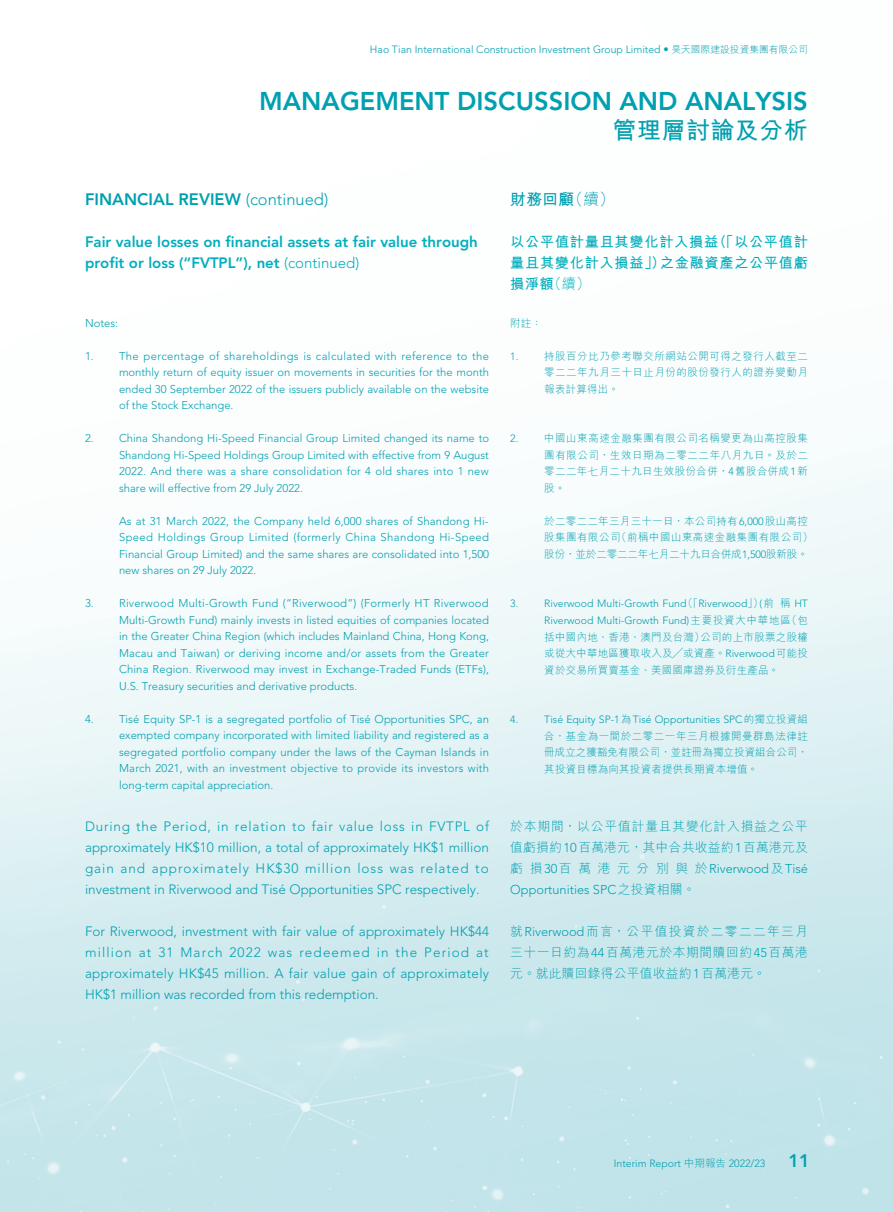
<style>
.page{position:relative;width:893px;height:1212px;background:#fff}
.page>*{position:absolute;margin:0;border:0;box-sizing:border-box;transform-origin:0 0}
.t1{font:800 25.5px "Avenir LT Std";color:#00a0b0}
.t2{font:700 24px "M Hei HK";letter-spacing:.02em;color:#00a0b0}
.t3{font:800 18px "Avenir LT Std";color:#00a0b0}
._01_H1_E{font:800 16.5px "Avenir LT Std";color:#00a0b0}
._001_H1_C{font:700 15.75px "M Hei HK";color:#00a0b0}
._02_H2_E{font:800 15px/21px "Avenir LT Std";color:#00aebd}
._002_H2_C{font:700 14.25px/21px "M Hei HK";letter-spacing:.045em;color:#00aebd;text-align:justify}
._00_txt_E{font:300 13.5px/21px "Avenir LT Std";color:#00a0b0;text-align:justify}
._000_txt_C{font:300 12.75px/21px "M Hei HK";letter-spacing:.045em;color:#00a0b0;text-align:justify}
._06_Notes_E{font:300 11.25px/16.5px "Avenir LT Std";color:#00a0b0;text-align:justify}
._006_Notes_C{font:300 10.5px/16.5px "M Hei HK";letter-spacing:.03em;color:#00a0b0;text-align:justify}
._006_Notes_C-2{font:300 10.5px "Avenir LT Std";color:#00a0b0}
.s1{font-family:"Eurostile LT Std";font-weight:700;font-stretch:condensed}
.s2{font-family:"M Hei HK";font-size:9.75px}
.s3{font-weight:300}
.s4{font-family:"Avenir LT Std"}
.s5{font-family:"M Hei HK"}
</style>
<div class="page">
<p class="_006_Notes_C-2" style="left:370px;top:43px;width:439px">Hao Tian International Construction Investment Group Limited <span class="s1">•</span> <span class="s2">昊天國際建設投資集團有限公司</span></p>
<h1 class="t1" style="left:259px;top:86px;width:550px">MANAGEMENT DISCUSSION AND ANALYSIS</h1>
<h2 class="t2" style="left:612px;top:113px;width:197px">管理層討論及分析</h2>
<p class="_01_H1_E" style="left:85px;top:190px;width:245px">FINANCIAL REVIEW <span class="s3">(continued)</span></p>
<p class="_02_H2_E" style="left:85px;top:231px;width:394px">Fair value losses on financial assets at fair value through profit or loss (“FVTPL”), net <span class="s3">(continued)</span></p>
<p class="_06_Notes_E" style="left:85px;top:314px;width:35px">Notes:</p>
<p class="_06_Notes_E" style="left:119px;top:347px;width:372px;text-indent:-34px">1. The percentage of shareholdings is calculated with reference to the monthly return of equity issuer on movements in securities for the month ended 30 September 2022 of the issuers publicly available on the website of the Stock Exchange.</p>
<p class="_06_Notes_E" style="left:119px;top:430px;width:372px;text-indent:-34px">2. China Shandong Hi-Speed Financial Group Limited changed its name to Shandong Hi-Speed Holdings Group Limited with effective from 9 August 2022. And there was a share consolidation for 4 old shares into 1 new share will effective from 29 July 2022.</p>
<p class="_06_Notes_E" style="left:119px;top:512px;width:372px">As at 31 March 2022, the Company held 6,000 shares of Shandong Hi-Speed Holdings Group Limited (formerly China Shandong Hi-Speed Financial Group Limited) and the same shares are consolidated into 1,500 new shares on 29 July 2022.</p>
<p class="_06_Notes_E" style="left:119px;top:595px;width:372px;text-indent:-34px">3. Riverwood Multi-Growth Fund (“Riverwood”) (Formerly HT Riverwood Multi-Growth Fund) mainly invests in listed equities of companies located in the Greater China Region (which includes Mainland China, Hong Kong, Macau and Taiwan) or deriving income and/or assets from the Greater China Region. Riverwood may invest in Exchange-Traded Funds (ETFs), U.S. Treasury securities and derivative products.</p>
<p class="_06_Notes_E" style="left:119px;top:710px;width:372px;text-indent:-34px">4. Tisé Equity SP-1 is a segregated portfolio of Tisé Opportunities SPC, an exempted company incorporated with limited liability and registered as a segregated portfolio company under the laws of the Cayman Islands in March 2021, with an investment objective to provide its investors with long-term capital appreciation.</p>
<p class="_00_txt_E" style="left:85px;top:815px;width:405px">During the Period, in relation to fair value loss in FVTPL of approximately HK$10 million, a total of approximately HK$1 million gain and approximately HK$30 million loss was related to investment in Riverwood and Tisé Opportunities SPC respectively.</p>
<p class="_00_txt_E" style="left:85px;top:920px;width:406px">For Riverwood, investment with fair value of approximately HK$44 million at 31 March 2022 was redeemed in the Period at approximately HK$45 million. A fair value gain of approximately HK$1 million was recorded from this redemption.</p>
<p class="_001_H1_C" style="left:510px;top:188px;width:106px">財務回顧<span class="s3">（續）</span></p>
<p class="_002_H2_C" style="left:510px;top:230px;width:299px">以公平值計量且其變化計入損益（「以公平值計量且其變化計入損益」）之金融資產之公平值虧損淨額<span class="s3">（續）</span></p>
<p class="_006_Notes_C" style="left:510px;top:315px;width:33px">附註：</p>
<p class="_006_Notes_C-2" style="left:510px;top:350px;width:10px">1.</p>
<p class="_006_Notes_C" style="left:544px;top:348px;width:265px">持股百分比乃參考聯交所網站公開可得之發行人截至二零二二年九月三十日止月份的股份發行人的證券變動月報表計算得出。</p>
<p class="_006_Notes_C-2" style="left:510px;top:433px;width:10px">2.</p>
<p class="_006_Notes_C" style="left:544px;top:430px;width:265px">中國山東高速金融集團有限公司名稱變更為山高控股集團有限公司，生效日期為二零二二年八月九日。及於二零二二年七月二十九日生效股份合併，<span class="s4">4</span>舊股合併成<span class="s4">1</span>新股。</p>
<p class="_006_Notes_C" style="left:544px;top:513px;width:270px;text-align:left">於二零二二年三月三十一日，本公司持有<span class="s4">6,000</span>股山高控股集團有限公司（前稱中國山東高速金融集團有限公司）股份，並於二零二二年七月二十九日合併成<span class="s4">1,500</span>股新股。</p>
<p class="_006_Notes_C-2" style="left:510px;top:598px;width:10px">3.</p>
<p class="_006_Notes_C" style="left:544px;top:595px;width:265px"><span class="s4">Riverwood Multi-Growth Fund</span>（「<span class="s4">Riverwood</span>」）<span class="s4">(</span>前稱 <span class="s4">HT Riverwood Multi-Growth Fund)</span>主要投資大中華地區（包括中國內地、香港、澳門及台灣）公司的上市股票之股權或從大中華地區獲取收入及╱或資產。<span class="s4">Riverwood</span>可能投資於交易所買賣基金、美國國庫證券及衍生產品。</p>
<p class="_006_Notes_C-2" style="left:510px;top:713px;width:10px">4.</p>
<p class="_006_Notes_C" style="left:544px;top:711px;width:265px"><span class="s4">Tisé Equity SP-1</span>為<span class="s4">Tisé Opportunities SPC</span>的獨立投資組合，基金為一間於二零二一年三月根據開曼群島法律註冊成立之獲豁免有限公司，並註冊為獨立投資組合公司，其投資目標為向其投資者提供長期資本增值。</p>
<p class="_000_txt_C" style="left:510px;top:816px;width:299px">於本期間，以公平值計量且其變化計入損益之公平值虧損約<span class="s4">10</span>百萬港元，其中合共收益約<span class="s4">1</span>百萬港元及虧損<span class="s4">30</span>百萬港元分別與於<span class="s4">Riverwood</span>及<span class="s4">Tisé Opportunities SPC</span>之投資相關。</p>
<p class="_000_txt_C" style="left:510px;top:921px;width:299px">就<span class="s4">Riverwood</span>而言，公平值投資於二零二二年三月三十一日約為<span class="s4">44</span>百萬港元於本期間贖回約<span class="s4">45</span>百萬港元。就此贖回錄得公平值收益約<span class="s4">1</span>百萬港元。</p>
<p class="_006_Notes_C-2" style="left:614px;top:1157px;width:153px">Interim Report <span class="s5">中期報告</span> 2022/23</p>
<h3 class="t3" style="left:788px;top:1150px;width:23px">11</h3>
</div>
